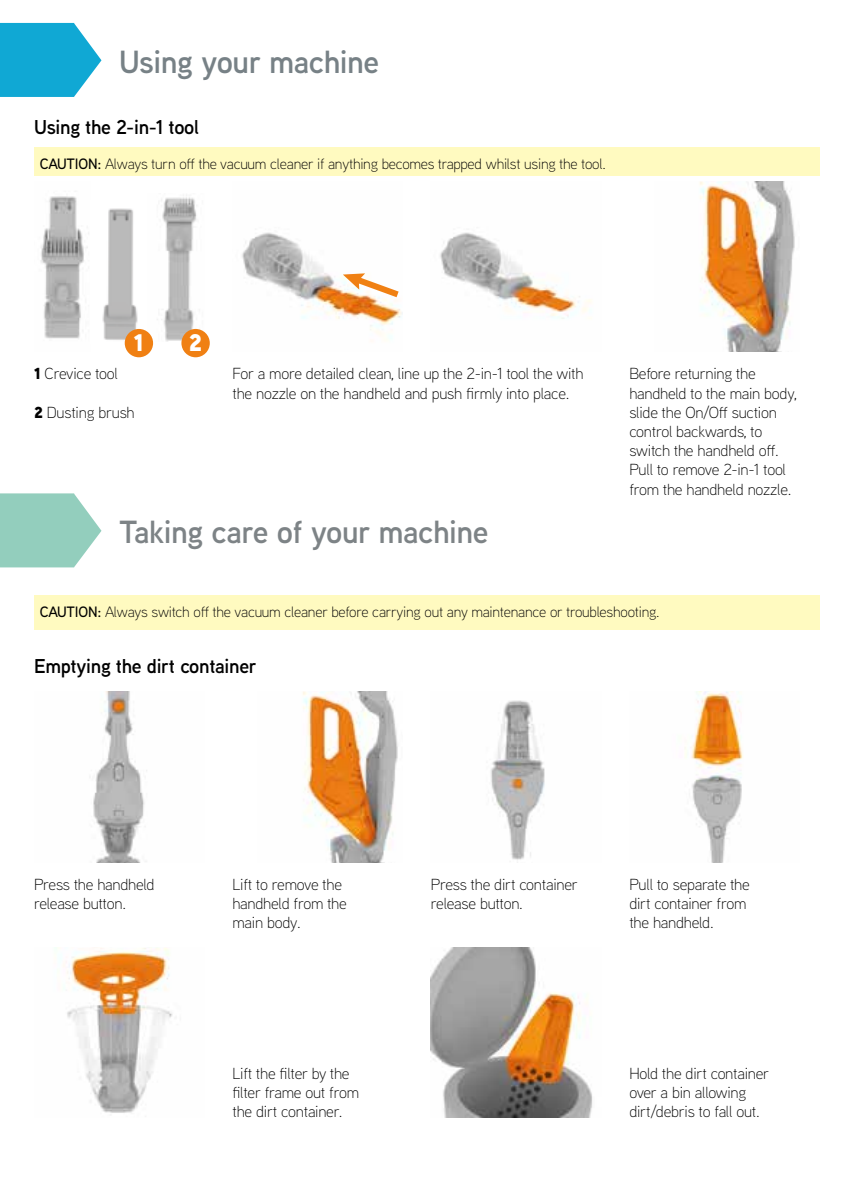
<style>
.page{position:relative;width:842px;height:1191px;background:#fff}
.page>*{position:absolute;margin:0;border:0;box-sizing:border-box;transform-origin:0 0}
.t1{font:600 32px "Vax Aaux Next";letter-spacing:-.015em;color:#7d8386}
.t2{font:600 32px "Vax Aaux Next";letter-spacing:-.015em;color:#778186}
.t3{font:900 24px "Vax Aaux Next";color:#fff}
.t4{font:600 20px "Vax Aaux Next";letter-spacing:-.015em;color:#000}
.t5{font:300 16px/19.2px "Vax Aaux Next";letter-spacing:-.015em;color:#000}
.t6{font:300 15px "Vax Aaux Next";letter-spacing:-.015em;color:#000}
.s1{font-weight:500}
.s2{font-weight:900}
</style>
<div class="page">
<svg style="left:0;top:23px;width:101px;height:74px;background:#2fb3d9"></svg>
<svg style="left:0;top:493px;width:101px;height:74px;background:#a1d4c5"></svg>
<img style="left:40px;top:196px;width:49px;height:143px">
<img style="left:102px;top:208px;width:44px;height:135px">
<img style="left:147px;top:195px;width:56px;height:146px">
<img style="left:242px;top:232px;width:161px;height:107px">
<img style="left:440px;top:232px;width:152px;height:87px">
<img style="left:700px;top:181px;width:95px;height:170px">
<img style="left:93px;top:692px;width:54px;height:170px">
<img style="left:303px;top:692px;width:95px;height:170px">
<div style="left:34px;top:595px;width:785px;height:34px;background:#fffac0"></div>
<div style="left:34px;top:147px;width:785px;height:29px;background:#fffac0"></div>
<img style="left:55px;top:947px;width:118px;height:166px">
<img style="left:431px;top:947px;width:162px;height:170px">
<img style="left:490px;top:700px;width:55px;height:160px">
<img style="left:685px;top:692px;width:58px;height:170px">
<svg style="left:343px;top:273px;width:56px;height:24px"></svg>
<div style="left:125px;top:329px;width:28px;height:28px;background:#f08013;border-radius:50%"></div>
<div style="left:181px;top:329px;width:29px;height:28px;background:#f08013;border-radius:50%"></div>
<h1 class="t2" style="left:119px;top:39px;width:262px">Using your machine</h1>
<p class="t4" style="left:34px;top:113px;width:166px">Using the 2-in-1 tool</p>
<p class="t6" style="left:40px;top:153px;width:568px"><span class="s1">CAUTION:</span> Always turn off the vacuum cleaner if anything becomes trapped whilst using the tool.</p>
<h2 class="t3" style="left:134px;top:326px;width:12px">1</h2>
<h2 class="t3" style="left:189px;top:326px;width:15px">2</h2>
<p class="t5" style="left:34px;top:363px;width:85px"><span class="s2">1</span> Crevice tool</p>
<p class="t5" style="left:34px;top:402px;width:102px"><span class="s2">2</span> Dusting brush</p>
<p class="t5" style="left:232px;top:363px;width:353px">For a more detailed clean, line up the 2-in-1 tool the with the nozzle on the handheld and push firmly into place.</p>
<p class="t5" style="left:629px;top:363px;width:169px">Before returning the handheld to the main body, slide the On/Off suction control backwards, to switch the handheld off.<br>Pull to remove 2-in-1 tool from the handheld nozzle.</p>
<h1 class="t1" style="left:119px;top:509px;width:371px">Taking care of your machine</h1>
<p class="t6" style="left:40px;top:601px;width:621px"><span class="s1">CAUTION:</span> Always switch off the vacuum cleaner before carrying out any maintenance or troubleshooting.</p>
<p class="t4" style="left:34px;top:652px;width:224px">Emptying the dirt container</p>
<p class="t5" style="left:34px;top:874px;width:122px">Press the handheld release button.</p>
<p class="t5" style="left:232px;top:874px;width:116px">Lift to remove the handheld from the main body.</p>
<p class="t5" style="left:431px;top:874px;width:148px">Press the dirt container release button.</p>
<p class="t5" style="left:629px;top:874px;width:122px">Pull to separate the dirt container from the handheld.</p>
<p class="t5" style="left:232px;top:1063px;width:128px">Lift the filter by the filter frame out from the dirt container.</p>
<p class="t5" style="left:629px;top:1063px;width:141px">Hold the dirt container over a bin allowing dirt/debris to fall out.</p>
</div>
